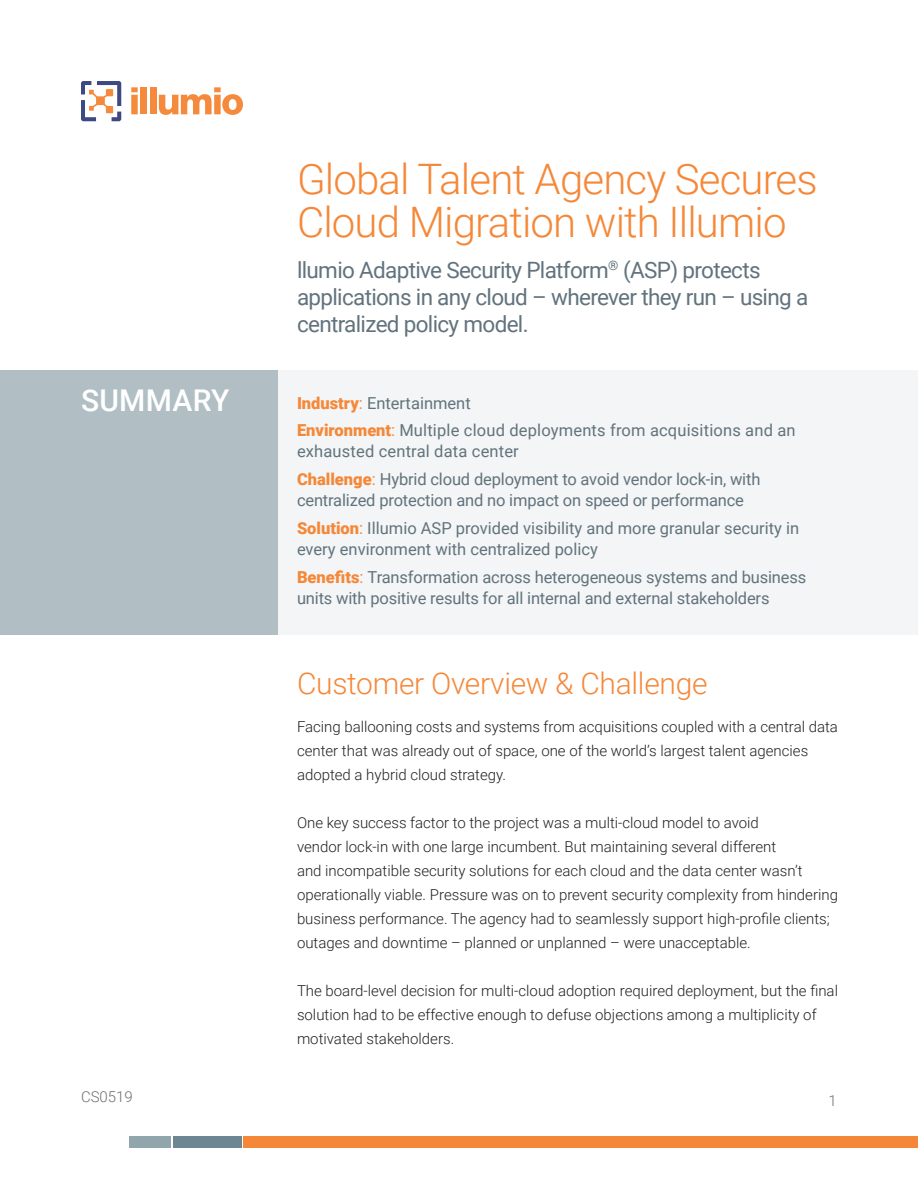
<style>
.page{position:relative;width:918px;height:1188px;background:#fff}
.page>*{position:absolute;margin:0;border:0;box-sizing:border-box;transform-origin:0 0}
.Section_Header_Large{font:300 42px/43.5px "Roboto";letter-spacing:-.02em;color:#f58838}
.Section_Header_Large-2{font:300 30px "Roboto";letter-spacing:-.01em;color:#f5883a}
.Body_text{font:500 30px "Roboto";letter-spacing:.01em;color:#fff}
.Section_Header_Large-3{font:22.5px/27px "Roboto";letter-spacing:-.03em;color:#62737d}
.Body_text-2{font:16.5px/21px "Roboto";letter-spacing:-.01em;color:#62737d}
.Body_text-3{font:16.5px/21px "Roboto";letter-spacing:.01em;color:#62737d}
.Body_text-4{font:300 15px/24px "Roboto";color:#231f20}
.t1{font:300 15px "Roboto";color:#6d6f72}
.s1{font-weight:900;color:#f58838}
.s2{color:#f58838}
</style>
<div class="page">
<svg style="left:131px;top:87px;width:7px;height:27px"></svg>
<div style="left:141px;top:87px;width:6px;height:27px;background:#f5893c"></div>
<div style="left:150px;top:87px;width:6px;height:27px;background:#f5893c"></div>
<svg style="left:159px;top:87px;width:84px;height:28px"></svg>
<svg style="left:81px;top:81px;width:40px;height:40px"></svg>
<div style="left:174px;top:1136px;width:68px;height:12px;background:#6c8791"></div>
<div style="left:130px;top:1136px;width:41px;height:12px;background:#90a5ac"></div>
<div style="left:0;top:370px;width:918px;height:265px;background:#f3f5f6"></div>
<div style="left:244px;top:1136px;width:673px;height:12px;background:#f58838"></div>
<div style="left:173px;top:1136px;width:68px;height:12px;background:#6c8791"></div>
<div style="left:129px;top:1136px;width:41px;height:12px;background:#90a5ac"></div>
<div style="left:0;top:370px;width:278px;height:265px;background:#b1bfc4"></div>
<p class="Section_Header_Large" style="left:297px;top:155px;width:522px">Global Talent Agency Secures<br>Cloud Migration with Illumio</p>
<p class="Section_Header_Large-3" style="left:297px;top:255px;width:513px">llumio Adaptive Security Platform<sup>®</sup> (ASP) protects applications in any cloud – wherever they run – using a centralized policy model.</p>
<p class="Body_text" style="left:81px;top:379px;width:150px">SUMMARY</p>
<p class="Body_text-2" style="left:297px;top:392px;width:175px"><span class="s1">Industry</span><span class="s2">:</span> Entertainment</p>
<p class="Body_text-3" style="left:297px;top:419px;width:500px"><span class="s1">Environment</span><span class="s2">:</span> Multiple cloud deployments from acquisitions and an exhausted central data center</p>
<p class="Body_text-2" style="left:297px;top:468px;width:465px"><span class="s1">Challenge</span><span class="s2">:</span> Hybrid cloud deployment to avoid vendor lock-in, with centralized protection and no impact on speed or performance</p>
<p class="Body_text-2" style="left:297px;top:517px;width:504px"><span class="s1">Solution</span><span class="s2">:</span> Illumio ASP provided visibility and more granular security in every environment with centralized policy</p>
<p class="Body_text-2" style="left:297px;top:566px;width:511px"><span class="s1">Benefits</span><span class="s2">:</span> Transformation across heterogeneous systems and business units with positive results for all internal and external stakeholders</p>
<p class="t1" style="left:81px;top:1086px;width:53px">CS0519</p>
<p class="Section_Header_Large-2" style="left:297px;top:663px;width:412px">Customer Overview &amp; Challenge</p>
<p class="Body_text-4" style="left:297px;top:714px;width:543px">Facing ballooning costs and systems from acquisitions coupled with a central data center that was already out of space, one of the world’s largest talent agencies adopted a hybrid cloud strategy.</p>
<p class="Body_text-4" style="left:297px;top:810px;width:543px">One key success factor to the project was a multi-cloud model to avoid<br>vendor lock-in with one large incumbent. But maintaining several different<br>and incompatible security solutions for each cloud and the data center wasn’t operationally viable. Pressure was on to prevent security complexity from hindering business performance. The agency had to seamlessly support high-profile clients; outages and downtime – planned or unplanned – were unacceptable.</p>
<p class="Body_text-4" style="left:297px;top:978px;width:543px">The board-level decision for multi-cloud adoption required deployment, but the final solution had to be effective enough to defuse objections among a multiplicity of motivated stakeholders.</p>
<p class="t1" style="left:828px;top:1091px;width:10px">1</p>
</div>
